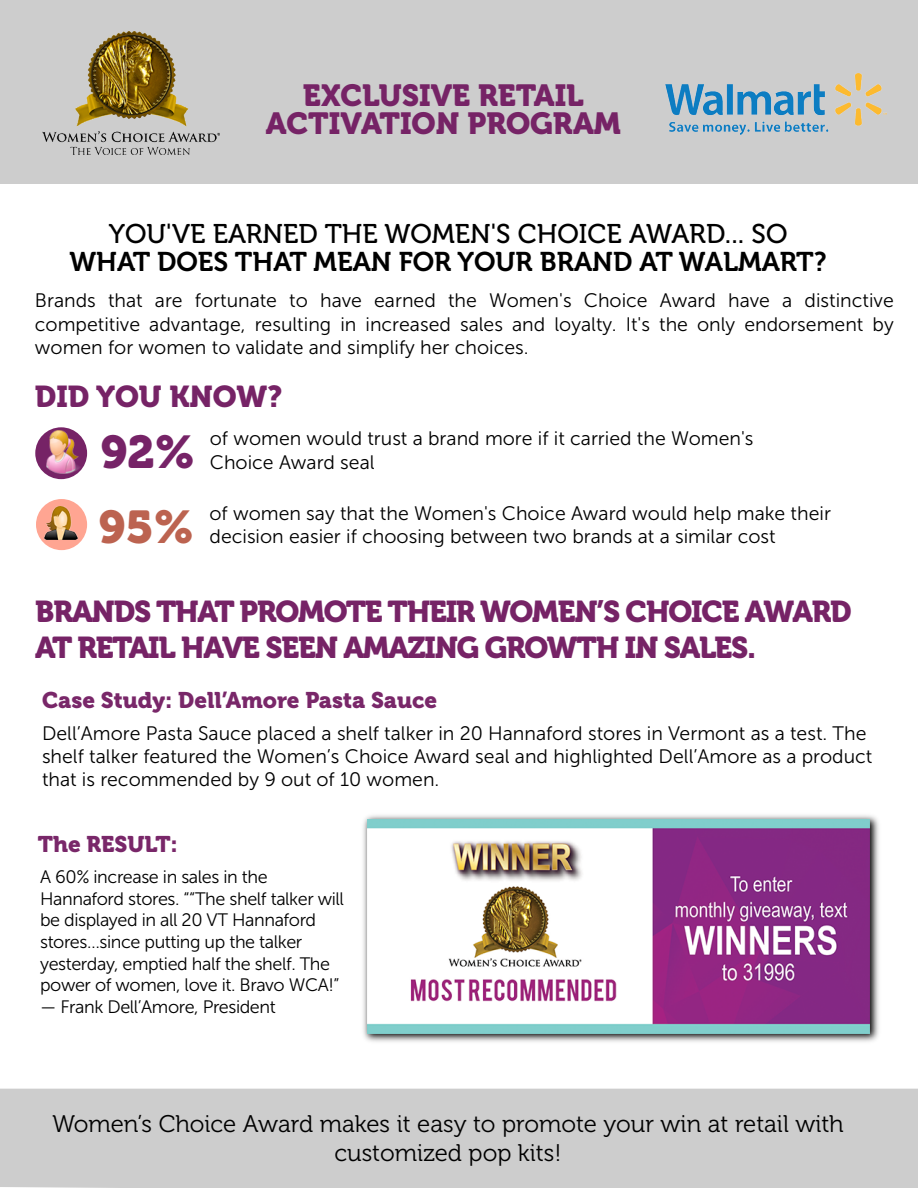
<style>
.page{position:relative;width:918px;height:1188px;background:#fff}
.page>*{position:absolute;margin:0;border:0;box-sizing:border-box;transform-origin:0 0}
.t1{font:45.75px "Museo 900";color:#762367}
.t2{font:45.75px "Museo 900";color:#bc6350}
.t3{font:30.3px/27.9px "Museo 900";color:#762366;text-align:center}
.t4{font:30px/36px "Museo 900";letter-spacing:-.04em;color:#762366}
.t5{font:30px "Museo 900";color:#762366}
.t6{font:27px "Museo 500";color:#000}
.t7{font:27px "Museo 700";color:#000}
.t8{font:24px/28.8px "Museo 300";color:#000;text-align:center}
.t9{font:22.5px "Museo 900";color:#792769}
.t10{font:19.5px/23.4px "Museo Sans 300";color:#000}
.t11{font:18px/21.6px "Museo Sans 300";letter-spacing:-.025em;color:#000}
</style>
<div class="page">
<div style="left:0;top:0;width:918px;height:184px;background:#cdcdcd"></div>
<div style="left:0;top:1089px;width:918px;height:99px;background:#cdcdcd"></div>
<div style="left:35px;top:427px;width:52px;height:52px;background:#762366;border-radius:50%"></div>
<img style="left:42px;top:31px;width:178px;height:124px">
<img style="left:666px;top:73px;width:220px;height:61px">
<img style="left:363px;top:815px;width:516px;height:227px">
<img style="left:367px;top:820px;width:503px;height:213px">
<img style="left:46px;top:431px;width:35px;height:42px">
<div style="left:36px;top:499px;width:51px;height:51px;background:#ffa592;border-radius:50%"></div>
<img style="left:45px;top:506px;width:33px;height:33px">
<h2 class="t3" style="left:266px;top:81px;width:357px">EXCLUSIVE RETAIL<br>ACTIVATION PROGRAM</h2>
<h3 class="t6" style="left:109px;top:219px;width:680px">YOU'VE EARNED THE WOMEN'S CHOICE AWARD... SO</h3>
<h3 class="t7" style="left:69px;top:247px;width:759px">WHAT DOES THAT MEAN FOR YOUR BRAND AT WALMART?</h3>
<p class="t10" style="left:35px;top:289px;width:860px;text-align:justify">Brands that are fortunate to have earned the Women's Choice Award have a distinctive competitive advantage, resulting in increased sales and loyalty. It's the only endorsement by women for women to validate and simplify her choices.</p>
<h3 class="t5" style="left:35px;top:380px;width:249px">DID YOU KNOW?</h3>
<h1 class="t1" style="left:101px;top:426px;width:96px">92%</h1>
<p class="t10" style="left:210px;top:427px;width:545px">of women would trust a brand more if it carried the Women's<br>Choice Award seal</p>
<h1 class="t2" style="left:99px;top:501px;width:97px">95%</h1>
<p class="t10" style="left:210px;top:502px;width:623px">of women say that the Women's Choice Award would help make their decision easier if choosing between two brands at a similar cost</p>
<h3 class="t4" style="left:35px;top:593px;width:818px">BRANDS THAT PROMOTE THEIR WOMEN’S CHOICE AWARD<br>AT RETAIL HAVE SEEN AMAZING GROWTH IN SALES.</h3>
<p class="t9" style="left:42px;top:687px;width:397px">Case Study: Dell’Amore Pasta Sauce</p>
<p class="t10" style="left:42px;top:721px;width:832px">Dell’Amore Pasta Sauce placed a shelf talker in 20 Hannaford stores in Vermont as a test. The shelf talker featured the Women’s Choice Award seal and highlighted Dell’Amore as a product that is recommended by 9 out of 10 women.</p>
<p class="t9" style="left:38px;top:832px;width:142px">The RESULT:</p>
<p class="t11" style="left:40px;top:866px;width:305px">A 60% increase in sales in the Hannaford stores. ““The shelf talker will be displayed in all 20 VT Hannaford stores…since putting up the talker yesterday, emptied half the shelf. The power of women, love it. Bravo WCA!”</p>
<p class="t11" style="left:40px;top:996px;width:237px">— Frank Dell’Amore, President</p>
<p class="t8" style="left:52px;top:1110px;width:793px">Women’s Choice Award makes it easy to promote your win at retail with customized pop kits!</p>
</div>
